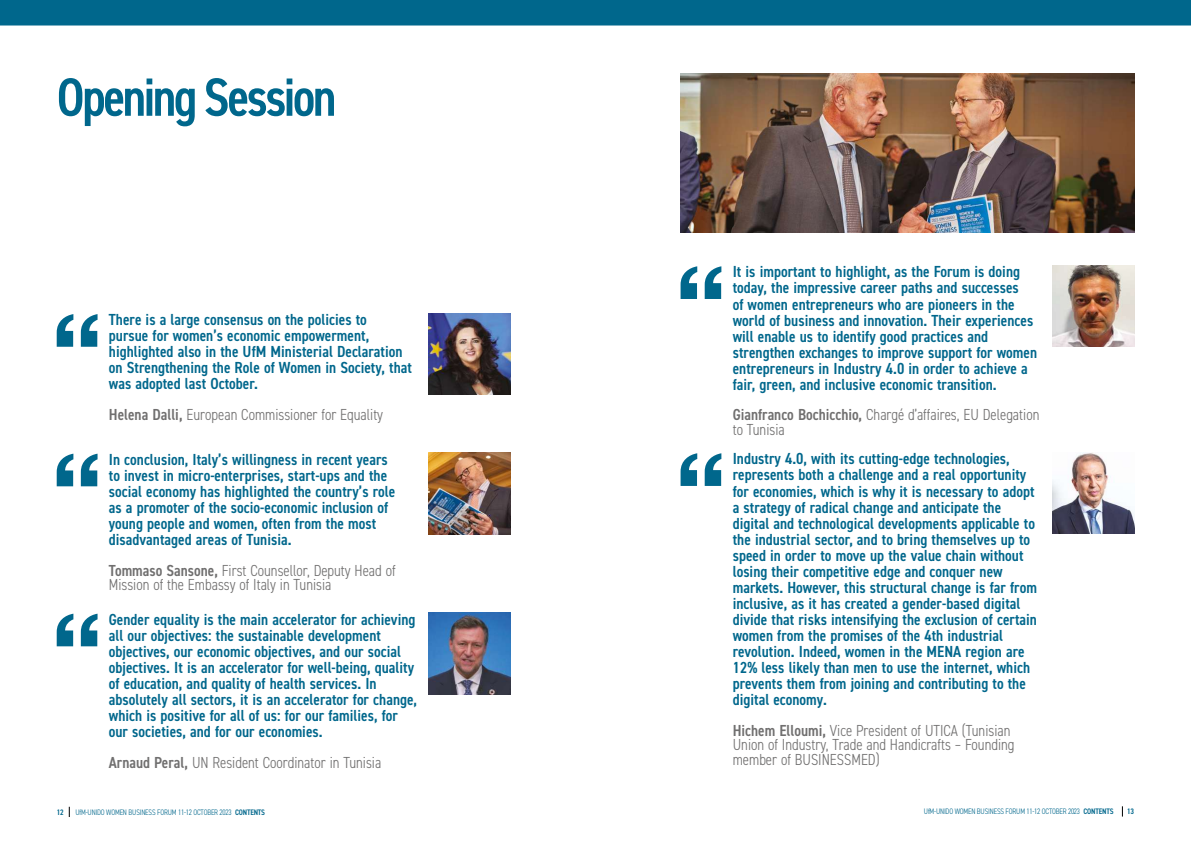
<style>
.page{position:relative;width:1191px;height:842px;background:#fff}
.page>*{position:absolute;margin:0;border:0;box-sizing:border-box;transform-origin:0 0}
.t1{font:600 condensed 54px "DIN2014";letter-spacing:-.05em;color:#00678c}
.t2{font:600 condensed 16.1px/16.1px "DIN2014";color:#00678c}
.t3{font:300 condensed 16px/14.5px "DIN2014";color:#706f6f}
.t4{font:300 condensed 8px "DIN2014";letter-spacing:-.02em;color:#00678c}
.t5{font:600 condensed 8px "DIN2014";color:#00678c}
.s1{font-weight:600}
</style>
<div class="page">
<div style="left:0;top:0;width:1191px;height:26px;background:#00678c"></div>
<svg style="left:57px;top:314px;width:41px;height:33px"></svg>
<svg style="left:680px;top:453px;width:41px;height:33px"></svg>
<svg style="left:680px;top:266px;width:41px;height:33px"></svg>
<svg style="left:57px;top:454px;width:41px;height:32px"></svg>
<svg style="left:57px;top:614px;width:41px;height:32px"></svg>
<img style="left:429px;top:313px;width:81px;height:82px">
<img style="left:1052px;top:452px;width:82px;height:82px">
<img style="left:1052px;top:265px;width:82px;height:82px">
<img style="left:429px;top:453px;width:81px;height:81px">
<img style="left:429px;top:613px;width:81px;height:81px">
<img style="left:680px;top:74px;width:454px;height:158px">
<h1 class="t1" style="left:57px;top:61px;width:281px">Opening Session</h1>
<p class="t2" style="left:109px;top:311px;width:305px">There is a large consensus on the policies to<br>pursue for women’s economic empowerment, highlighted also in the UfM Ministerial Declaration on Strengthening the Role of Women in Society, that was adopted last October.</p>
<p class="t3" style="left:109px;top:407px;width:276px"><span class="s1">Helena Dalli,</span> European Commissioner for Equality</p>
<p class="t2" style="left:109px;top:451px;width:288px">In conclusion, Italy’s willingness in recent years to invest in micro-enterprises, start-ups and the social economy has highlighted the country’s role as a promoter of the socio-economic inclusion of young people and women, often from the most disadvantaged areas of Tunisia.</p>
<p class="t3" style="left:109px;top:563px;width:288px"><span class="s1">Tommaso Sansone,</span> First Counsellor, Deputy Head of<br>Mission of the Embassy of Italy in Tunisia</p>
<p class="t2" style="left:109px;top:611px;width:310px">Gender equality is the main accelerator for achieving all our objectives: the sustainable development objectives, our economic objectives, and our social objectives. It is an accelerator for well-being, quality of education, and quality of health services. In absolutely all sectors, it is an accelerator for change, which is positive for all of us: for our families, for our societies, and for our economies.</p>
<p class="t3" style="left:109px;top:755px;width:274px"><span class="s1">Arnaud Peral,</span> UN Resident Coordinator in Tunisia</p>
<p class="t2" style="left:732px;top:263px;width:306px">It is important to highlight, as the Forum is doing today, the impressive career paths and successes<br>of women entrepreneurs who are pioneers in the world of business and innovation. Their experiences will enable us to identify good practices and strengthen exchanges to improve support for women entrepreneurs in Industry 4.0 in order to achieve a fair, green, and inclusive economic transition.</p>
<p class="t3" style="left:732px;top:408px;width:308px"><span class="s1">Gianfranco Bochicchio,</span> Chargé d’affaires, EU Delegation to Tunisia</p>
<p class="t2" style="left:732px;top:450px;width:306px">Industry 4.0, with its cutting-edge technologies, represents both a challenge and a real opportunity for economies, which is why it is necessary to adopt a strategy of radical change and anticipate the digital and technological developments applicable to the industrial sector, and to bring themselves up to speed in order to move up the value chain without losing their competitive edge and conquer new markets. However, this structural change is far from inclusive, as it has created a gender-based digital divide that risks intensifying the exclusion of certain women from the promises of the 4th industrial revolution. Indeed, women in the MENA region are 12% less likely than men to use the internet, which prevents them from joining and contributing to the digital economy.</p>
<p class="t3" style="left:732px;top:723px;width:283px"><span class="s1">Hichem Elloumi,</span> Vice President of UTICA (Tunisian<br>Union of Industry, Trade and Handicrafts – Founding member of BUSINESSMED)</p>
<p class="t5" style="left:57px;top:806px;width:9px">12</p>
<p class="t4" style="left:76px;top:807px;width:191px">UfM-UNIDO WOMEN BUSINESS FORUM 11-12 OCTOBER 2023 <span class="s1">CONTENTS</span></p>
<p class="t4" style="left:924px;top:806px;width:191px">UfM-UNIDO WOMEN BUSINESS FORUM 11-12 OCTOBER 2023 <span class="s1">CONTENTS</span></p>
<p class="t5" style="left:1127px;top:806px;width:9px">13</p>
</div>
